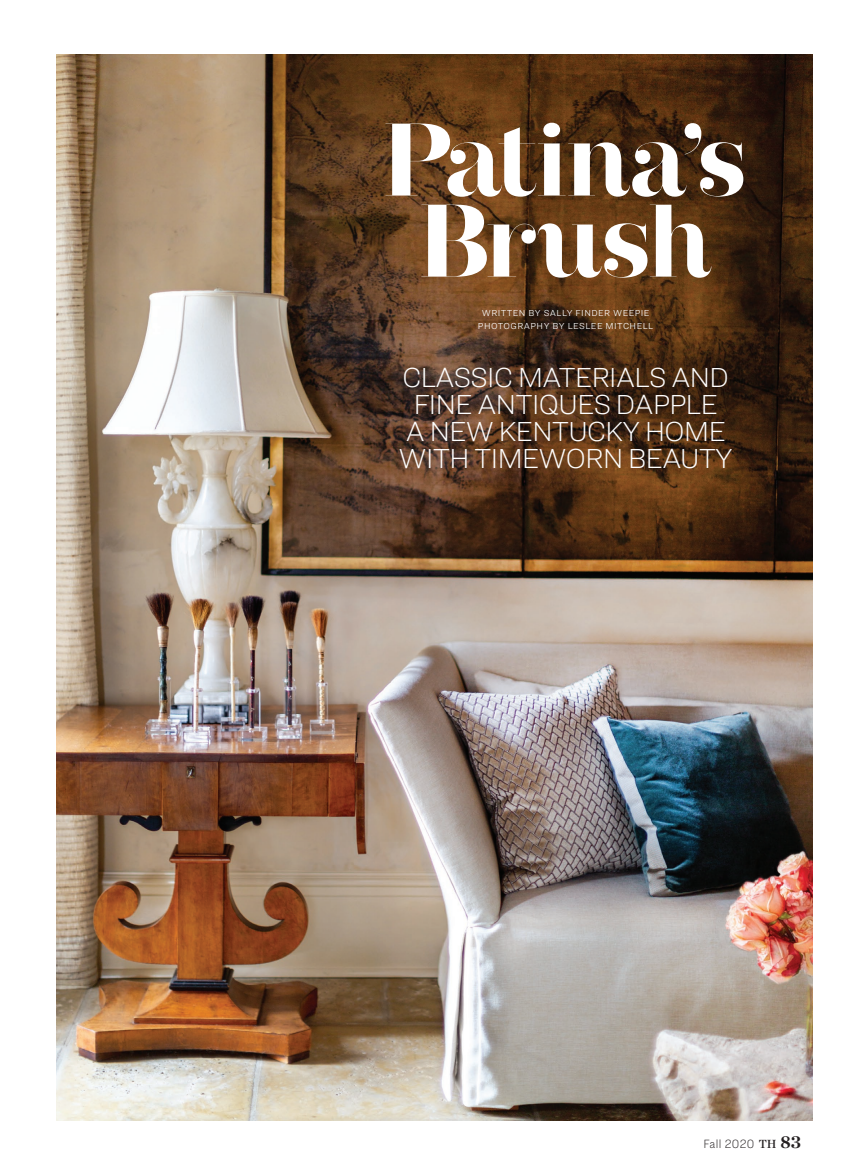
<style>
.page{position:relative;width:864px;height:1175px;background:#fff}
.page>*{position:absolute;margin:0;border:0;box-sizing:border-box;transform-origin:0 0}
.t1{font:102.75px/81px "Narziss Heavy Drops";letter-spacing:-.015em;color:#fff;text-align:center}
.t2{font:100 28.5px/27px "Ringside";letter-spacing:-.04em;color:#fff;text-align:center}
.t3{font:100 12.3px "Ringside Narrow";letter-spacing:.025em;color:#231f20}
.t4{font:300 9px/13.5px "Ringside";letter-spacing:.05em;color:#fff;text-align:center}
.s1{font-family:"Chronicle Deck Semi";font-weight:400;font-size:12px}
.s2{font-family:"Chronicle Deck";font-weight:700;font-size:18px}
</style>
<div class="page">
<img style="left:56px;top:54px;width:756px;height:1066px">
<h1 class="t1" style="left:384px;top:118px;width:365px">Patina’s<br>Brush</h1>
<p class="t4" style="left:478px;top:306px;width:177px">WRITTEN BY SALLY FINDER WEEPIE<br>PHOTOGRAPHY BY LESLEE MITCHELL</p>
<p class="t2" style="left:398px;top:363px;width:337px">CLASSIC MATERIALS AND<br>FINE ANTIQUES DAPPLE<br>A NEW KENTUCKY HOME<br>WITH TIMEWORN BEAUTY</p>
<p class="t3" style="left:703px;top:1135px;width:99px">Fall 2020 <span class="s1">TH</span> <span class="s2">83</span></p>
</div>
